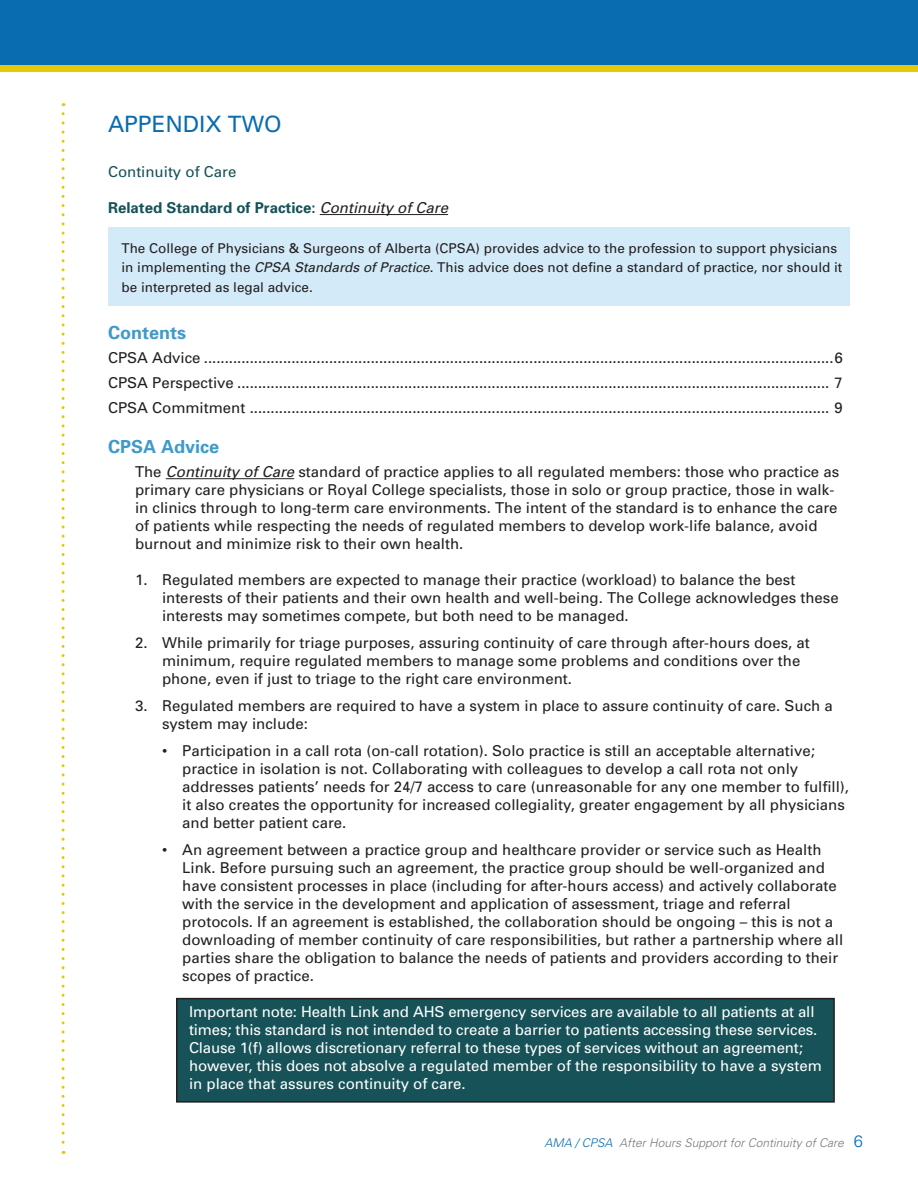
<style>
.page{position:relative;width:918px;height:1188px;background:#fff}
.page>*{position:absolute;margin:0;border:0;box-sizing:border-box;transform-origin:0 0}
.t1{font:22.5px "Univers";color:#096cb1}
.t2{font:700 18px "Univers";color:#409ac9}
.t3{font:15px/18px "Univers";color:#231f20}
.t4{font:15px/18px "Univers";letter-spacing:-.01em;color:#fff}
.t5{font:700 15px "Univers";color:#165257}
.t6{font:15px "Univers";color:#165257}
.t7{font:13.5px/19.5px "Univers";color:#231f20}
.t8{font:italic 300 12px "Univers";color:#76787b}
.s1{font-weight:400;font-style:italic;color:#231f20}
.s2{font-style:italic}
.s3{color:#096cb1}
.s4{font-style:normal;font-size:16.5px;color:#096cb1}
</style>
<div class="page">
<div style="left:177px;top:999px;width:657px;height:103px;background:#165257"></div>
<div style="left:176px;top:998px;width:659px;height:105px;border:2px solid #231f20"></div>
<div style="left:108px;top:227px;width:742px;height:79px;background:#d3ebf9"></div>
<hr style="left:320px;top:214px;width:128px;height:1px;background:#231f20">
<hr style="left:166px;top:478px;width:128px;height:1px;background:#231f20">
<svg style="left:62px;top:114px;width:3px;height:1040px"></svg>
<div style="left:0;top:14px;width:918px;height:58px;background:#e8c908"></div>
<div style="left:0;top:0;width:918px;height:64px;background:#096cb1"></div>
<h1 class="t1" style="left:108px;top:110px;width:175px">APPENDIX TWO</h1>
<p class="t6" style="left:108px;top:162px;width:130px">Continuity of Care</p>
<p class="t5" style="left:108px;top:198px;width:342px">Related Standard of Practice: <span class="s1">Continuity of Care</span></p>
<p class="t7" style="left:122px;top:238px;width:722px">The College of Physicians &amp; Surgeons of Alberta (CPSA) provides advice to the profession to support physicians in implementing the <span class="s2">CPSA Standards of Practice</span>. This advice does not define a standard of practice, nor should it be interpreted as legal advice.</p>
<p class="t2" style="left:108px;top:321px;width:80px">Contents</p>
<p class="t3" style="left:108px;top:345px;width:737px;line-height:24.8px;text-align:justify">CPSA Advice .......................................................................................................................................................6<br>CPSA Perspective .............................................................................................................................................. 7<br>CPSA Commitment ........................................................................................................................................... 9</p>
<p class="t2" style="left:108px;top:435px;width:113px">CPSA Advice</p>
<p class="t3" style="left:135px;top:463px;width:706px">The <span class="s2">Continuity of Care</span> standard of practice applies to all regulated members: those who practice as primary care physicians or Royal College specialists, those in solo or group practice, those in walk&shy;in clinics through to long-term care environments. The intent of the standard is to enhance the care of patients while respecting the needs of regulated members to develop work-life balance, avoid burnout and minimize risk to their own health.</p>
<p class="t3" style="left:162px;top:571px;width:678px;text-indent:-27px">1. Regulated members are expected to manage their practice (workload) to balance the best interests of their patients and their own health and well-being. The College acknowledges these interests may sometimes compete, but both need to be managed.</p>
<p class="t3" style="left:162px;top:634px;width:649px;text-indent:-27px">2. While primarily for triage purposes, assuring continuity of care through after-hours does, at minimum, require regulated members to manage some problems and conditions over the phone, even if just to triage to the right care environment.</p>
<p class="t3" style="left:162px;top:697px;width:672px;text-indent:-27px">3. Regulated members are required to have a system in place to assure continuity of care. Such a system may include:</p>
<p class="t3" style="left:182px;top:742px;width:668px;text-indent:-20px">• Participation in a call rota (on-call rotation). Solo practice is still an acceptable alternative; practice in isolation is not. Collaborating with colleagues to develop a call rota not only addresses patients’ needs for 24/7 access to care (unreasonable for any one member to fulfill), it also creates the opportunity for increased collegiality, greater engagement by all physicians and better patient care.</p>
<p class="t3" style="left:182px;top:841px;width:662px;text-indent:-20px">• An agreement between a practice group and healthcare provider or service such as Health Link. Before pursuing such an agreement, the practice group should be well-organized and have consistent processes in place (including for after-hours access) and actively collaborate with the service in the development and application of assessment, triage and referral protocols. If an agreement is established, the collaboration should be ongoing – this is not a downloading of member continuity of care responsibilities, but rather a partnership where all parties share the obligation to balance the needs of patients and providers according to their scopes of practice.</p>
<p class="t4" style="left:189px;top:1003px;width:634px">Important note: Health Link and AHS emergency services are available to all patients at all times; this standard is not intended to create a barrier to patients accessing these services.<br>Clause 1(f) allows discretionary referral to these types of services without an agreement; however, this does not absolve a regulated member of the responsibility to have a system in place that assures continuity of care.</p>
<p class="t8" style="left:544px;top:1136px;width:320px"><span class="s3">AMA / CPSA</span> After Hours Support for Continuity of Care <span class="s4">6</span></p>
</div>
